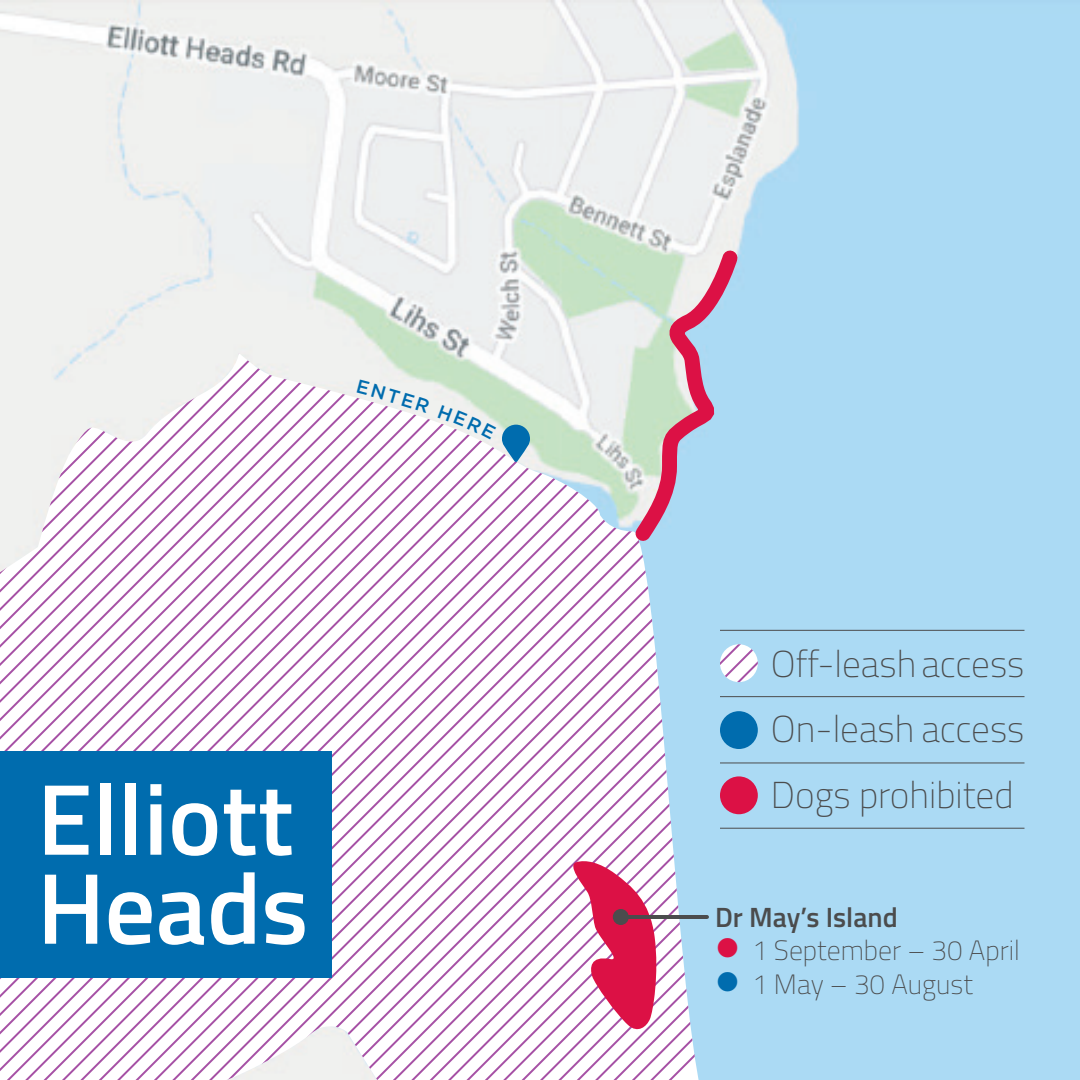
<style>
.page{position:relative;width:1080px;height:1080px;background:#fff}
.page>*{position:absolute;margin:0;border:0;box-sizing:border-box;transform-origin:0 0}
.t1{font:600 100.8px/89px "Titillium";color:#fff}
.t2{font:100 37.4px/65.4px "Titillium";color:#4b4c4d;text-align:justify}
.t3{font:100 27.9px "Titillium";color:#4b4c4d}
.t4{font:600 27.9px "Titillium";color:#4b4c4d}
.s1{color:#dc1145}
.s2{color:#006cae}
</style>
<div class="page">
<img style="left:0;top:0;width:1079px;height:1080px">
<svg style="left:541px;top:353px;width:192px;height:727px;background:#bedfef"></svg>
<svg style="left:0;top:455px;width:622px;height:46px"></svg>
<svg style="left:0;top:501px;width:697px;height:83px"></svg>
<svg style="left:0;top:584px;width:699px;height:18px"></svg>
<svg style="left:0;top:602px;width:699px;height:478px"></svg>
<svg style="left:18px;top:658px;width:681px;height:422px"></svg>
<svg style="left:45px;top:685px;width:654px;height:395px"></svg>
<svg style="left:128px;top:768px;width:571px;height:312px"></svg>
<svg style="left:137px;top:777px;width:562px;height:303px"></svg>
<svg style="left:622px;top:243px;width:123px;height:311px;background:#c5c5cf"></svg>
<div style="left:0;top:751px;width:331px;height:227px;background:#006cae"></div>
<svg style="left:502px;top:425px;width:28px;height:37px"></svg>
<div style="left:720px;top:711px;width:38px;height:38px;background:#006cae;border-radius:50%"></div>
<hr style="left:720px;top:630px;width:304px;height:1px;background:#4b4c4d">
<hr style="left:720px;top:763px;width:304px;height:1px;background:#4b4c4d">
<hr style="left:720px;top:696px;width:304px;height:1px;background:#4b4c4d">
<div style="left:720px;top:776px;width:38px;height:38px;background:#dc1145;border-radius:50%"></div>
<hr style="left:720px;top:828px;width:304px;height:1px;background:#4b4c4d">
<svg style="left:720px;top:644px;width:38px;height:38px"></svg>
<svg style="left:567px;top:859px;width:92px;height:175px"></svg>
<hr style="left:621px;top:915px;width:86px;height:4px;background:#4b4c4d">
<div style="left:613px;top:909px;width:16px;height:16px;background:#4b4c4d;border-radius:50%"></div>
<svg style="left:357px;top:380px;width:73px;height:33px"></svg>
<svg style="left:438px;top:405px;width:58px;height:35px"></svg>
<h1 class="t1" style="left:37px;top:770px;width:273px">Elliott<br>Heads</h1>
<p class="t2" style="left:771px;top:629px;width:255px">Off-leash access On-leash access Dogs prohibited</p>
<p class="t4" style="left:715px;top:896px;width:184px">Dr May’s Island</p>
<p class="t3" style="left:715px;top:931px;width:307px"><span class="s1">●</span> 1 September – 30 April</p>
<p class="t3" style="left:715px;top:964px;width:259px"><span class="s2">●</span> 1 May – 30 August</p>
</div>
